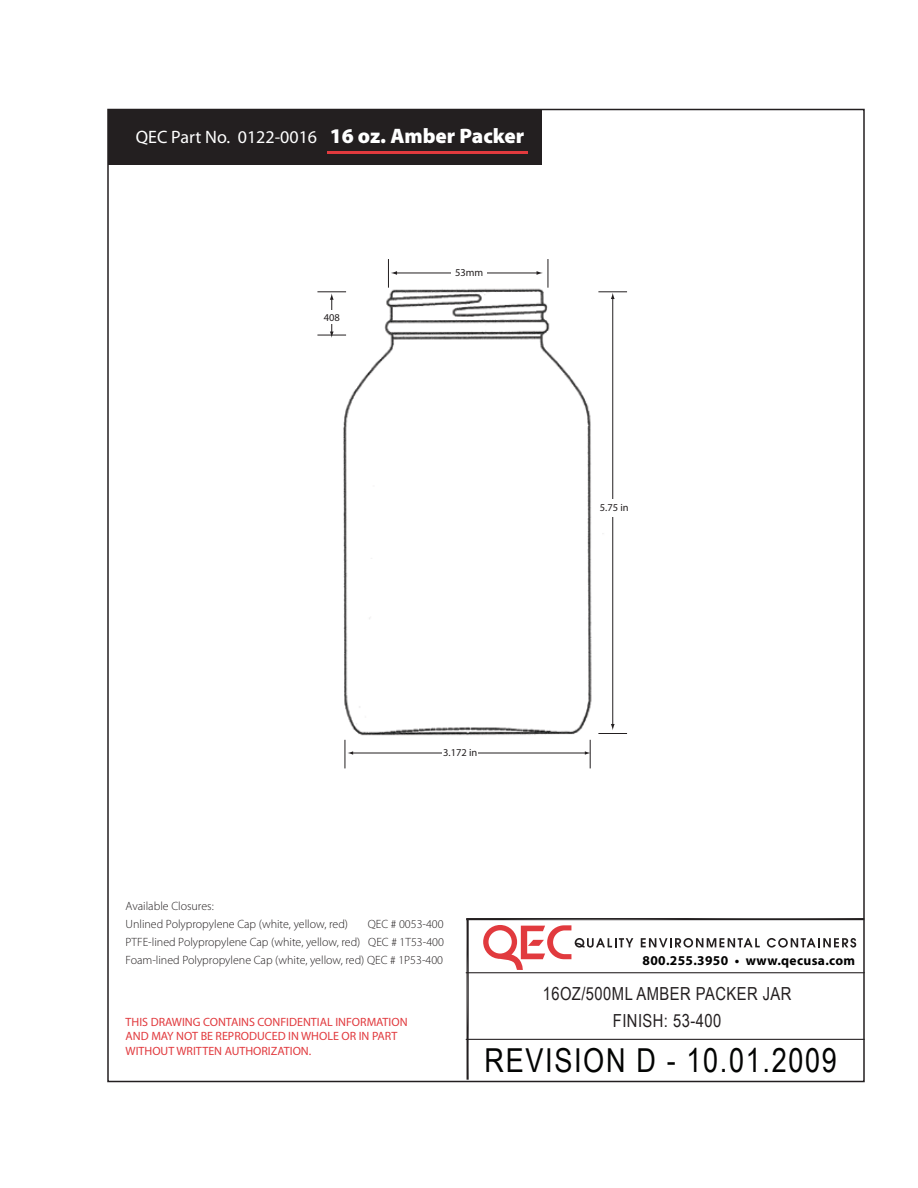
<style>
.page{position:relative;width:918px;height:1188px;background:#fff}
.page>*{position:absolute;margin:0;border:0;box-sizing:border-box;transform-origin:0 0}
.t1{font:33px "Arial Narrow";letter-spacing:.05em;color:#030403}
.t2{font:18px/27px "Arial Narrow";letter-spacing:.025em;color:#231f20;text-align:center}
.t3{font:18px "Myriad Pro";color:#fff}
.t4{font:700 13.5px "Myriad Pro";letter-spacing:.025em;color:#010101}
.t5{font:300 12px/18px "Myriad Pro";color:#231f20}
.t6{font:12px/14.4px "Myriad Pro";color:#e13a3e}
.t7{font:10.5px "Myriad Pro";color:#231f20}
.s1{font-weight:900;font-size:21px}
</style>
<div class="page">
<img style="left:332px;top:288px;width:272px;height:459px">
<div style="left:108px;top:109px;width:433px;height:56px;background:#231f20"></div>
<hr style="left:327px;top:151px;width:201px;height:2px;background:#e13a3e">
<svg style="left:465px;top:918px;width:400px;height:162px"></svg>
<hr style="left:352px;top:753px;width:234px;height:1px;background:#231f20">
<svg style="left:585px;top:740px;width:6px;height:28px"></svg>
<svg style="left:345px;top:740px;width:8px;height:28px"></svg>
<hr style="left:396px;top:273px;width:142px;height:1px;background:#231f20">
<svg style="left:537px;top:259px;width:12px;height:29px"></svg>
<svg style="left:388px;top:259px;width:9px;height:29px"></svg>
<div style="left:451px;top:266px;width:36px;height:11px;background:#fff"></div>
<div style="left:442px;top:746px;width:36px;height:11px;background:#fff"></div>
<hr style="left:331px;top:298px;width:1px;height:35px;background:#231f20">
<svg style="left:317px;top:332px;width:29px;height:6px"></svg>
<svg style="left:317px;top:291px;width:29px;height:9px"></svg>
<div style="left:314px;top:310px;width:36px;height:14px;background:#fff"></div>
<hr style="left:612px;top:298px;width:1px;height:427px;background:#231f20">
<svg style="left:598px;top:724px;width:29px;height:10px"></svg>
<svg style="left:598px;top:291px;width:29px;height:8px"></svg>
<div style="left:596px;top:500px;width:36px;height:17px;background:#fff"></div>
<h2 class="t3" style="left:136px;top:125px;width:390px">QEC Part No. 0122-0016 <span class="s1">16 oz. Amber Packer</span></h2>
<p class="t7" style="left:324px;top:311px;width:18px">408</p>
<p class="t7" style="left:455px;top:266px;width:30px">53mm</p>
<p class="t7" style="left:443px;top:746px;width:36px">3.172 in</p>
<p class="t5" style="left:126px;top:897px;width:224px">Available Closures:<br>Unlined Polypropylene Cap (white, yellow, red)</p>
<p class="t5" style="left:126px;top:915px;width:320px;text-align:justify;text-indent:242px">QEC # 0053-400<br>PTFE-lined Polypropylene Cap (white, yellow, red) QEC # 1T53-400<br>Foam-lined Polypropylene Cap (white, yellow, red) QEC # 1P53-400</p>
<p class="t7" style="left:600px;top:501px;width:30px">5.75 in</p>
<p class="t4" style="left:643px;top:952px;width:214px">800.255.3950 • www.qecusa.com</p>
<p class="t6" style="left:126px;top:1015px;width:284px">THIS DRAWING CONTAINS CONFIDENTIAL INFORMATION<br>AND MAY NOT BE REPRODUCED IN WHOLE OR IN PART<br>WITHOUT WRITTEN AUTHORIZATION.</p>
<h2 class="t2" style="left:543px;top:979px;width:250px">16OZ/500ML AMBER PACKER JAR<br>FINISH: 53-400</h2>
<h1 class="t1" style="left:485px;top:1037px;width:354px">REVISION D - 10.01.2009</h1>
</div>
